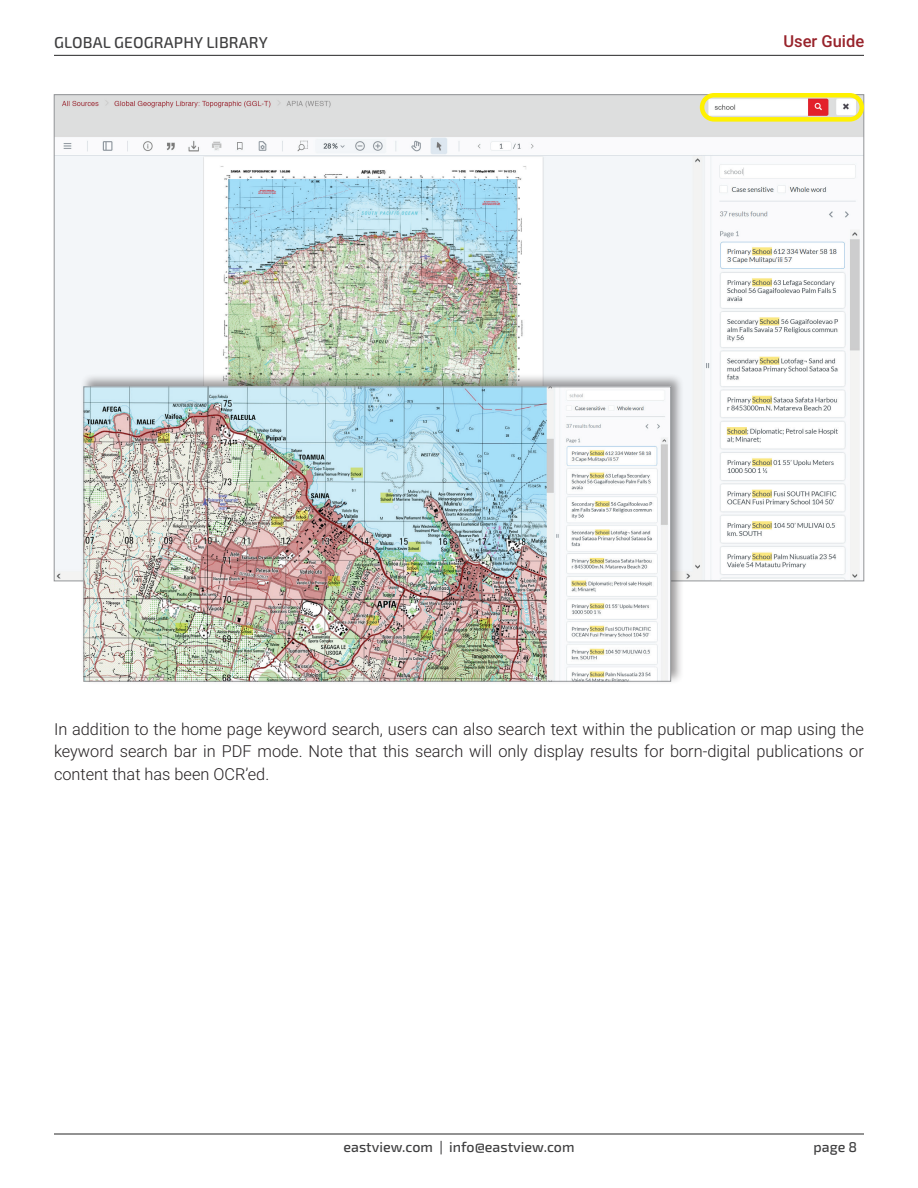
<style>
.page{position:relative;width:918px;height:1188px;background:#fff}
.page>*{position:absolute;margin:0;border:0;box-sizing:border-box;transform-origin:0 0}
.t1{font:300 16.5px/22.5px "Roboto";color:#231f20;text-align:justify}
.t2{font:500 16.5px "Roboto";color:#98232b}
.t3{font:500 15.75px "Exo 2.0";letter-spacing:.01em;color:#3e3e3f}
.t4{font:500 14.25px "Exo 2.0";color:#3e3e3f}
</style>
<div class="page">
<hr style="left:54px;top:55px;width:810px;height:1px;background:#3e3e3f">
<hr style="left:54px;top:1133px;width:810px;height:2px;background:#3e3e3f">
<img style="left:56px;top:96px;width:806px;height:483px">
<div style="left:700px;top:93px;width:164px;height:29px;border:4px solid #fff101;border-radius:12px"></div>
<div style="left:80px;top:374px;width:604px;height:311px;background:#231f20;opacity:.45"></div>
<img style="left:86px;top:389px;width:583px;height:290px">
<div style="left:84px;top:387px;width:587px;height:294px;border:1px solid #939598"></div>
<p class="t3" style="left:54px;top:33px;width:215px">GLOBAL GEOGRAPHY LIBRARY</p>
<p class="t2" style="left:784px;top:30px;width:82px">User Guide</p>
<p class="t1" style="left:54px;top:717px;width:811px">In addition to the home page keyword search, users can also search text within the publication or map using the keyword search bar in PDF mode. Note that this search will only display results for born-digital publications or content that has been OCR’ed.</p>
<p class="t4" style="left:344px;top:1139px;width:232px">eastview.com | info@eastview.com</p>
<p class="t4" style="left:814px;top:1139px;width:45px">page 8</p>
</div>
